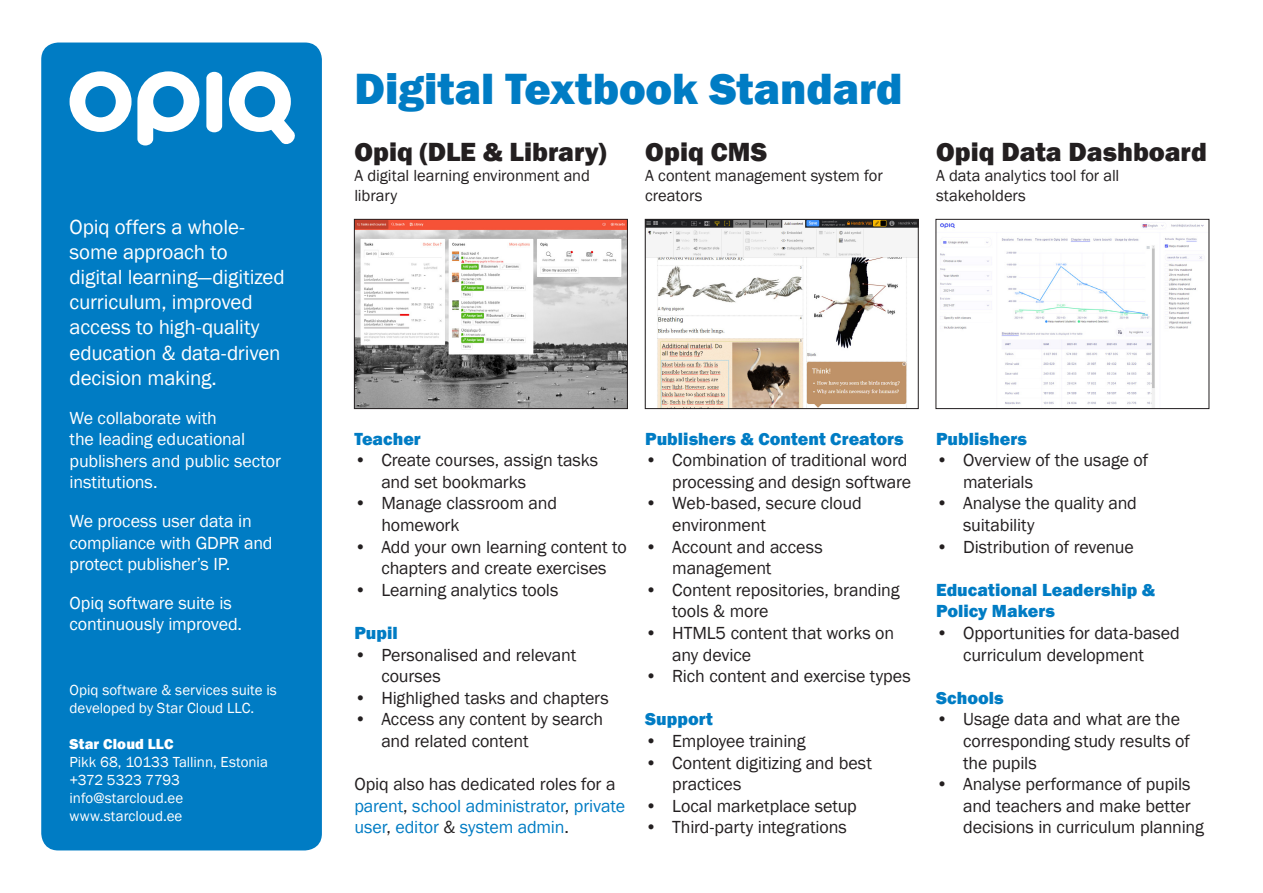
<style>
.page{position:relative;width:1263px;height:893px;background:#fff}
.page>*{position:absolute;margin:0;border:0;box-sizing:border-box;transform-origin:0 0}
.big_title{font:800 45px "Franklin Gothic";color:#007cc4}
.column_title{font:800 27px "Franklin Gothic";letter-spacing:.005em;color:#231f20}
.left_pane_text{font:21px/25.2px "Franklin Gothic";letter-spacing:-.01em;color:#fff}
.t1{font:18px/21.6px "Franklin Gothic";letter-spacing:-.01em;color:#231f20}
.column_regular_text{font:18px/21.6px "Franklin Gothic";letter-spacing:-.01em;color:#fff}
.column_regular_text-2{font:800 18px/21.6px "Franklin Gothic";color:#007cc4}
.column_regular_text-3{font:18px/21.6px "Franklin Gothic";letter-spacing:-.01em;color:#007cc4}
.column_subtitle{font:16.5px/19.8px "Franklin Gothic";letter-spacing:-.005em;color:#231f20}
.t2{font:15px/18px "Franklin Gothic";color:#fff}
.t3{font:800 15px "Franklin Gothic";letter-spacing:.01em;color:#fff}
.s1{color:#231f20}
</style>
<div class="page">
<div style="left:41px;top:43px;width:281px;height:807px;background:#007cc4;border-radius:17px"></div>
<img style="left:647px;top:221px;width:270px;height:186px">
<div style="left:645px;top:219px;width:274px;height:190px;border:1px solid #231f20"></div>
<img style="left:356px;top:221px;width:270px;height:186px">
<div style="left:354px;top:219px;width:274px;height:190px;border:1px solid #231f20"></div>
<img style="left:940px;top:223px;width:264px;height:184px">
<div style="left:935px;top:219px;width:274px;height:190px;border:1px solid #231f20"></div>
<svg style="left:206px;top:72px;width:16px;height:60px"></svg>
<svg style="left:70px;top:71px;width:129px;height:74px"></svg>
<svg style="left:229px;top:71px;width:66px;height:73px"></svg>
<p class="left_pane_text" style="left:70px;top:215px;width:217px">Opiq offers a whole&shy;some approach to digital learning—digitized curriculum, improved access to high-quality education &amp; data-driven decision making.</p>
<p class="column_regular_text" style="left:70px;top:407px;width:213px">We collaborate with<br>the leading educational publishers and public sector institutions.</p>
<p class="column_regular_text" style="left:70px;top:510px;width:205px">We process user data in compliance with GDPR and protect publisher’s IP.</p>
<p class="column_regular_text" style="left:70px;top:592px;width:174px">Opiq software suite is continuously improved.</p>
<p class="t2" style="left:70px;top:681px;width:209px">Opiq software &amp; services suite is developed by Star Cloud LLC.</p>
<p class="t3" style="left:70px;top:734px;width:105px">Star Cloud LLC</p>
<p class="t2" style="left:70px;top:753px;width:200px">Pikk 68, 10133 Tallinn, Estonia</p>
<p class="t2" style="left:70px;top:771px;width:112px">+372 5323 7793</p>
<p class="t2" style="left:70px;top:789px;width:115px">info@starcloud.ee</p>
<p class="t2" style="left:70px;top:807px;width:114px">www.starcloud.ee</p>
<p class="big_title" style="left:354px;top:59px;width:550px">Digital Textbook Standard</p>
<p class="column_title" style="left:354px;top:135px;width:253px">Opiq (DLE &amp; Library)</p>
<p class="column_subtitle" style="left:354px;top:166px;width:237px">A digital learning environment and library</p>
<p class="column_title" style="left:645px;top:135px;width:124px">Opiq CMS</p>
<p class="column_subtitle" style="left:645px;top:166px;width:239px">A content management system for creators</p>
<p class="column_title" style="left:936px;top:135px;width:272px">Opiq Data Dashboard</p>
<p class="column_subtitle" style="left:936px;top:166px;width:185px">A data analytics tool for all stakeholders</p>
<p class="column_regular_text-2" style="left:354px;top:428px;width:68px">Teacher</p>
<p class="t1" style="left:381px;top:450px;width:218px;text-indent:-27px">• Create courses, assign tasks and set bookmarks</p>
<p class="t1" style="left:381px;top:493px;width:177px;text-indent:-27px">• Manage classroom and homework</p>
<p class="t1" style="left:354px;top:536px;width:274px;text-align:center">• Add your own learning content to chapters and create exercises</p>
<p class="t1" style="left:354px;top:579px;width:206px">• Learning analytics tools</p>
<p class="column_regular_text-2" style="left:354px;top:622px;width:45px">Pupil</p>
<p class="t1" style="left:381px;top:644px;width:196px;text-indent:-27px">• Personalised and relevant courses</p>
<p class="t1" style="left:354px;top:687px;width:256px">• Highlighed tasks and chapters</p>
<p class="t1" style="left:381px;top:709px;width:223px;text-indent:-27px">• Access any content by search and related content</p>
<p class="column_regular_text-3" style="left:354px;top:774px;width:272px"><span class="s1">Opiq also has dedicated roles for a </span>parent<span class="s1">,</span> school administrator<span class="s1">,</span> private user<span class="s1">,</span> editor <span class="s1">&amp;</span> system admin<span class="s1">.</span></p>
<p class="column_regular_text-2" style="left:645px;top:428px;width:260px">Publishers &amp; Content Creators</p>
<p class="t1" style="left:645px;top:450px;width:267px;text-align:right">• Combination of traditional word processing and design software</p>
<p class="t1" style="left:672px;top:493px;width:191px;text-indent:-27px">• Web-based, secure cloud environment</p>
<p class="t1" style="left:672px;top:536px;width:152px;text-indent:-27px">• Account and access management</p>
<p class="t1" style="left:672px;top:579px;width:229px;text-indent:-27px">• Content repositories, branding tools &amp; more</p>
<p class="t1" style="left:672px;top:623px;width:223px;text-indent:-27px">• HTML5 content that works on any device</p>
<p class="t1" style="left:645px;top:666px;width:267px">• Rich content and exercise types</p>
<p class="column_regular_text-2" style="left:645px;top:708px;width:69px">Support</p>
<p class="t1" style="left:645px;top:731px;width:162px">• Employee training</p>
<p class="t1" style="left:672px;top:752px;width:201px;text-indent:-27px">• Content digitizing and best practices</p>
<p class="t1" style="left:645px;top:795px;width:213px">• Local marketplace setup</p>
<p class="t1" style="left:645px;top:817px;width:203px">• Third-party integrations</p>
<p class="column_regular_text-2" style="left:936px;top:428px;width:92px">Publishers</p>
<p class="t1" style="left:963px;top:450px;width:187px;text-indent:-27px">• Overview of the usage of materials</p>
<p class="t1" style="left:963px;top:493px;width:175px;text-indent:-27px">• Analyse the quality and suitability</p>
<p class="t1" style="left:936px;top:536px;width:199px">• Distribution of revenue</p>
<p class="column_regular_text-2" style="left:936px;top:579px;width:221px">Educational Leadership &amp;<br>Policy Makers</p>
<p class="t1" style="left:936px;top:623px;width:245px;text-align:center">• Opportunities for data-based curriculum development</p>
<p class="column_regular_text-2" style="left:936px;top:687px;width:69px">Schools</p>
<p class="t1" style="left:963px;top:709px;width:228px;text-indent:-27px">• Usage data and what are the corresponding study results of the pupils</p>
<p class="t1" style="left:963px;top:774px;width:242px;text-indent:-27px">• Analyse performance of pupils and teachers and make better decisions in curriculum planning</p>
</div>
